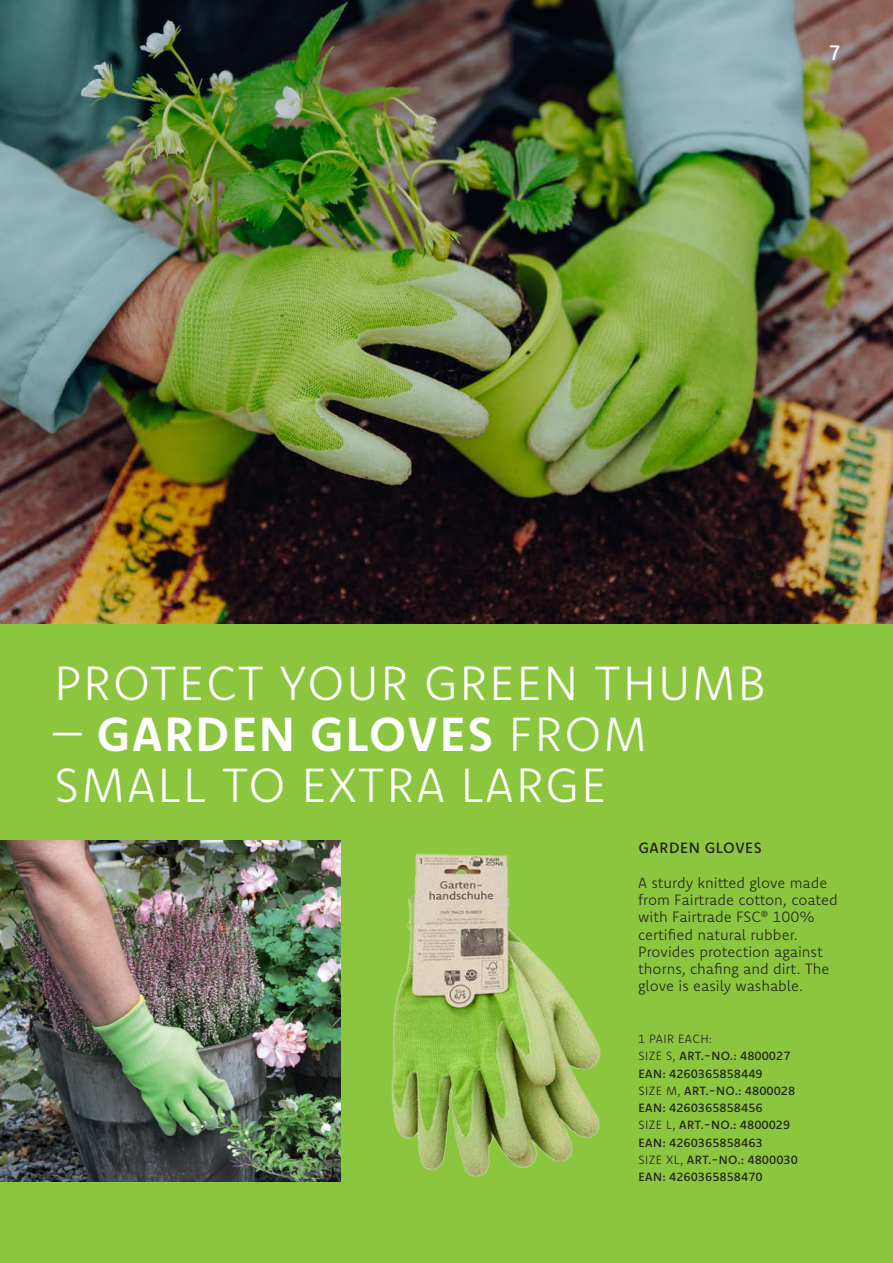
<style>
.page{position:relative;width:893px;height:1263px;background:#8bc63e}
.page>*{position:absolute;margin:0;border:0;box-sizing:border-box;transform-origin:0 0}
.Fliesstext{font:300 48px/51px "Komet Pro";letter-spacing:.04em;color:#fff}
.t1{font:500 21px "Komet Pro";color:#fff}
.t2{font:300 15px/17.2px "Komet Pro";color:#231f20}
.Fliesstext-2{font:500 15px "Komet Pro";letter-spacing:.04em;color:#231f20}
.t3{font:500 12px/17.2px "Komet Pro";color:#231f20}
.t4{font:300 12px "Komet Pro";letter-spacing:.04em;color:#231f20}
.s1{font-weight:700}
.s2{font-weight:300}
</style>
<div class="page">
<img style="left:0;top:0;width:893px;height:624px">
<img style="left:391px;top:853px;width:210px;height:324px">
<img style="left:0;top:841px;width:340px;height:340px">
<p class="t1" style="left:830px;top:39px;width:12px">7</p>
<p class="Fliesstext" style="left:54px;top:656px;width:713px">PROTECT YOUR GREEN THUMB</p>
<p class="Fliesstext" style="left:53px;top:707px;width:596px">– <span class="s1">GARDEN GLOVES</span> FROM<br>SMALL TO EXTRA LARGE</p>
<p class="Fliesstext-2" style="left:638px;top:838px;width:125px">GARDEN GLOVES</p>
<p class="t2" style="left:638px;top:874px;width:201px">A sturdy knitted glove made from Fairtrade cotton, coated with Fairtrade FSC® 100% certified natural rubber.</p>
<p class="t2" style="left:638px;top:943px;width:193px">Provides protection against thorns, chafing and dirt. The glove is easily washable.</p>
<p class="t4" style="left:638px;top:1031px;width:76px">1 PAIR EACH:</p>
<p class="t3" style="left:638px;top:1047px;width:154px"><span class="s2">SIZE S,</span> ART.-NO.: 4800027</p>
<p class="t3" style="left:638px;top:1064px;width:126px">EAN: 4260365858449</p>
<p class="t3" style="left:638px;top:1082px;width:158px"><span class="s2">SIZE M,</span> ART.-NO.: 4800028<br>EAN: 4260365858456</p>
<p class="t3" style="left:638px;top:1116px;width:153px"><span class="s2">SIZE L,</span> ART.-NO.: 4800029</p>
<p class="t3" style="left:638px;top:1133px;width:126px">EAN: 4260365858463</p>
<p class="t3" style="left:638px;top:1151px;width:161px"><span class="s2">SIZE XL,</span> ART.-NO.: 4800030</p>
<p class="t3" style="left:638px;top:1168px;width:126px">EAN: 4260365858470</p>
</div>
